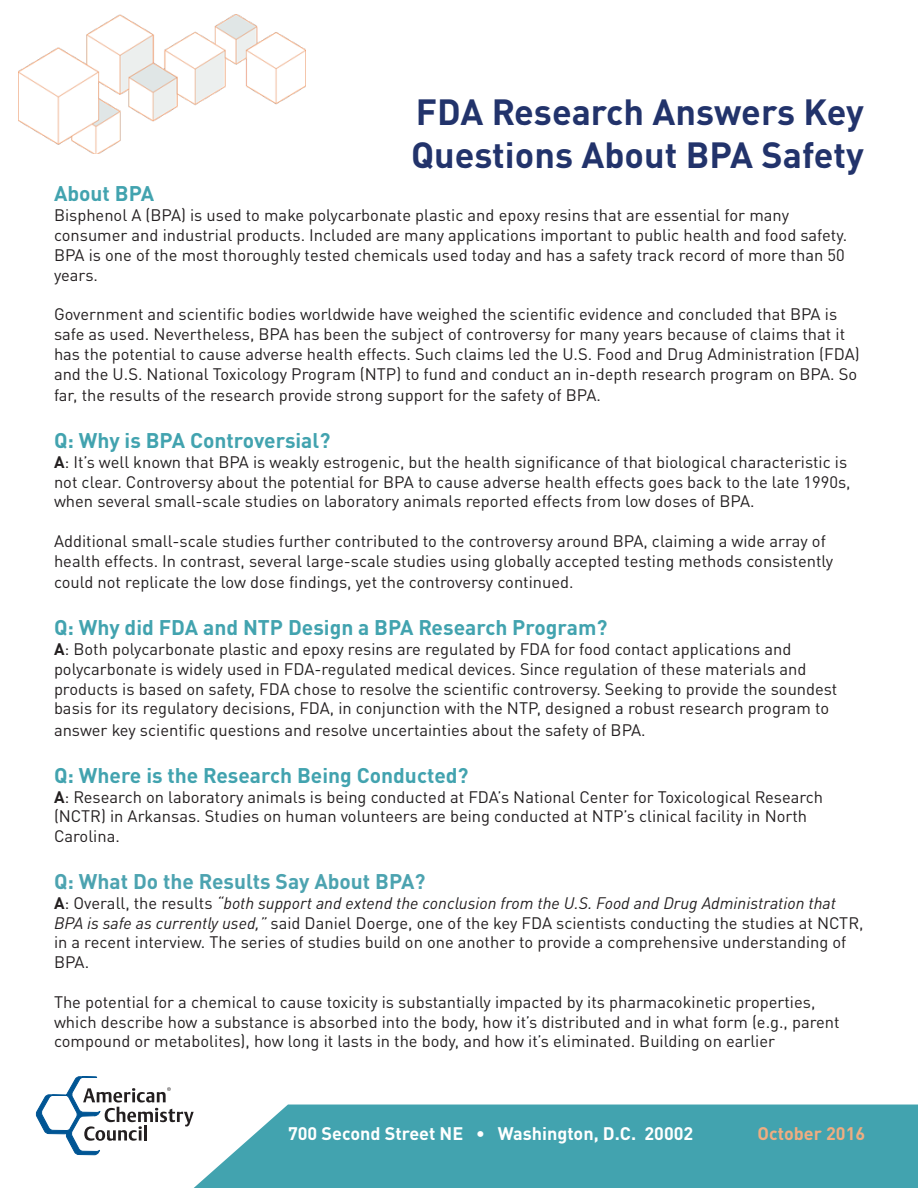
<style>
.page{position:relative;width:918px;height:1188px;background:#fff}
.page>*{position:absolute;margin:0;border:0;box-sizing:border-box;transform-origin:0 0}
.t1{font:700 36px/43.2px "DINOT";color:#22336b}
.t2{font:700 21px "DINOT";color:#42a3af}
.t3{font:700 21px "DINOT";color:#4ca3b0}
.t4{font:700 18px "DINOT";color:#fff}
.t5{font:700 18px "DINOT";color:#f0ad81}
.t6{font:16.5px/19.8px "DINOT";color:#231f20}
.s1{font-weight:700}
.s2{font-style:italic}
.s3{font-weight:400}
</style>
<div class="page">
<div style="left:194px;top:1105px;width:724px;height:83px;background:#42a3af"></div>
<svg style="left:35px;top:1076px;width:159px;height:79px"></svg>
<img style="left:18px;top:14px;width:287px;height:139px">
<p class="t1" style="left:411px;top:89px;width:454px">FDA Research Answers Key<br>Questions About BPA Safety</p>
<p class="t2" style="left:54px;top:180px;width:102px">About BPA</p>
<p class="t6" style="left:54px;top:205px;width:737px">Bisphenol A (BPA) is used to make polycarbonate plastic and epoxy resins that are essential for many</p>
<p class="t6" style="left:54px;top:225px;width:795px">consumer and industrial products. Included are many applications important to public health and food safety.<br>BPA is one of the most thoroughly tested chemicals used today and has a safety track record of more than 50 years.</p>
<p class="t6" style="left:54px;top:304px;width:807px">Government and scientific bodies worldwide have weighed the scientific evidence and concluded that BPA is safe as used. Nevertheless, BPA has been the subject of controversy for many years because of claims that it has the potential to cause adverse health effects. Such claims led the U.S. Food and Drug Administration (FDA) and the U.S. National Toxicology Program (NTP) to fund and conduct an in-depth research program on BPA. So</p>
<p class="t6" style="left:54px;top:385px;width:549px">far, the results of the research provide strong support for the safety of BPA.</p>
<p class="t2" style="left:54px;top:427px;width:278px">Q: Why is BPA Controversial?</p>
<p class="t6" style="left:54px;top:452px;width:798px"><span class="s1">A</span>: It’s well known that BPA is weakly estrogenic, but the health significance of that biological characteristic is not clear. Controversy about the potential for BPA to cause adverse health effects goes back to the late 1990s, when several small-scale studies on laboratory animals reported effects from low doses of BPA.</p>
<p class="t6" style="left:54px;top:531px;width:781px">Additional small-scale studies further contributed to the controversy around BPA, claiming a wide array of health effects. In contrast, several large-scale studies using globally accepted testing methods consistently</p>
<p class="t6" style="left:54px;top:572px;width:521px">could not replicate the low dose findings, yet the controversy continued.</p>
<p class="t2" style="left:54px;top:614px;width:555px">Q: Why did FDA and NTP Design a BPA Research Program?</p>
<p class="t6" style="left:54px;top:639px;width:739px"><span class="s1">A</span>: Both polycarbonate plastic and epoxy resins are regulated by FDA for food contact applications and</p>
<p class="t6" style="left:54px;top:659px;width:754px">polycarbonate is widely used in FDA-regulated medical devices. Since regulation of these materials and</p>
<p class="t6" style="left:54px;top:679px;width:785px">products is based on safety, FDA chose to resolve the scientific controversy. Seeking to provide the soundest basis for its regulatory decisions, FDA, in conjunction with the NTP, designed a robust research program to</p>
<p class="t6" style="left:54px;top:720px;width:593px">answer key scientific questions and resolve uncertainties about the safety of BPA.</p>
<p class="t2" style="left:54px;top:762px;width:416px">Q: Where is the Research Being Conducted?</p>
<p class="t6" style="left:54px;top:787px;width:771px"><span class="s1">A</span>: Research on laboratory animals is being conducted at FDA’s National Center for Toxicological Research (NCTR) in Arkansas. Studies on human volunteers are being conducted at NTP’s clinical facility in North</p>
<p class="t6" style="left:54px;top:826px;width:67px">Carolina.</p>
<p class="t3" style="left:54px;top:868px;width:373px">Q: What Do the Results Say About BPA?</p>
<p class="t6" style="left:54px;top:893px;width:811px"><span class="s1">A</span>: Overall, the results <span class="s2">“both support and extend the conclusion from the U.S. Food and Drug Administration that BPA is safe as currently used,”</span> said Daniel Doerge, one of the key FDA scientists conducting the studies at NCTR, in a recent interview. The series of studies build on one another to provide a comprehensive understanding of BPA.</p>
<p class="t6" style="left:54px;top:992px;width:763px">The potential for a chemical to cause toxicity is substantially impacted by its pharmacokinetic properties,</p>
<p class="t6" style="left:54px;top:1012px;width:787px">which describe how a substance is absorbed into the body, how it’s distributed and in what form (e.g., parent</p>
<p class="t6" style="left:54px;top:1031px;width:723px">compound or metabolites), how long it lasts in the body, and how it’s eliminated. Building on earlier</p>
<p class="t4" style="left:288px;top:1122px;width:407px">700 Second Street NE <span class="s3">∙</span> Washington, D.C. 20002</p>
<p class="t5" style="left:758px;top:1122px;width:109px">October 2016</p>
</div>
